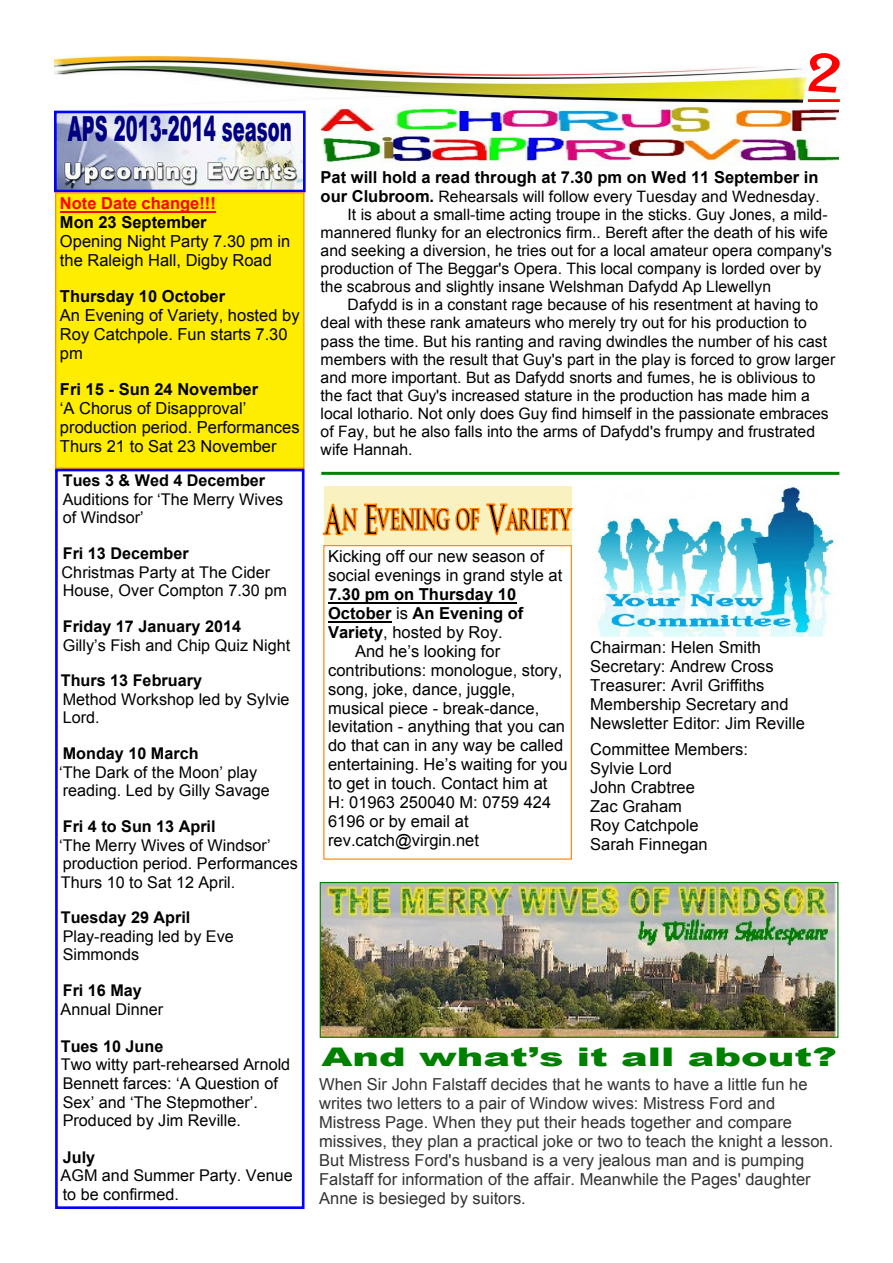
<style>
.page{position:relative;width:893px;height:1263px;background:#fff}
.page>*{position:absolute;margin:0;border:0;box-sizing:border-box;transform-origin:0 0}
.t1{font:900 34.5px "Arial";color:#000080;scale:.52 1}
.t2{font:900 25.65px "Arial";color:#008000;scale:1.56 1}
.t3{font:16.5px/18.9px "Arial";color:#000}
.t4{font:16.5px/18.9px "Arial";color:#333}
.t5{font:700 16.5px/18.9px "Arial";color:#000}
.t6{font:700 16.5px "Arial";color:#f00}
.t7{font:16.2px/18.6px "Arial";color:#000}
.t8{font:700 16.2px "Arial";color:#000}
.t9{font:15.75px "Arial";color:#000}
.s1{font-weight:700;font-size:16.5px}
.s2{font-weight:400}
</style>
<div class="page">
<img style="left:58px;top:115px;width:244px;height:73px">
<div style="left:54px;top:111px;width:252px;height:81px;border:3px solid #00f"></div>
<img style="left:322px;top:107px;width:517px;height:59px">
<img style="left:54px;top:55px;width:754px;height:48px">
<svg style="left:808px;top:53px;width:32px;height:40px"></svg>
<div style="left:808px;top:99px;width:32px;height:3px;background:#f00;border:2px solid #f00"></div>
<img style="left:322px;top:884px;width:514px;height:152px">
<div style="left:320px;top:882px;width:518px;height:156px;border:1px solid #008000"></div>
<hr style="left:321px;top:472px;width:518px;height:3px;background:#008000">
<div style="left:56px;top:193px;width:248px;height:275px;background:#ffed00"></div>
<div style="left:55px;top:192px;width:249px;height:277px;border:1px solid #ff8000"></div>
<hr style="left:60px;top:211px;width:156px;height:2px;background:#f00">
<div style="left:55px;top:469px;width:249px;height:740px;border:3px solid #00f"></div>
<svg style="left:322px;top:471px;width:251px;height:152px"></svg>
<div style="left:323px;top:545px;width:249px;height:315px;border:1px solid #ff8000"></div>
<hr style="left:328px;top:602px;width:188px;height:1px;background:#000">
<hr style="left:328px;top:621px;width:63px;height:1px;background:#000">
<img style="left:597px;top:485px;width:238px;height:152px">
<h1 class="t1" style="left:68px;top:116px;width:432px">APS 2013-2014 season</h1>
<p class="t6" style="left:60px;top:197px;width:157px">Note Date change!!!</p>
<p class="t5" style="left:60px;top:215px;width:148px">Mon 23 September</p>
<p class="t3" style="left:60px;top:234px;width:232px">Opening Night Party 7.30 pm in the Raleigh Hall, Digby Road</p>
<p class="t5" style="left:60px;top:289px;width:167px">Thursday 10 October</p>
<p class="t3" style="left:60px;top:307px;width:241px">An Evening of Variety, hosted by<br>Roy Catchpole. Fun starts 7.30 pm</p>
<p class="t5" style="left:60px;top:381px;width:200px">Fri 15 - Sun 24 November</p>
<p class="t3" style="left:60px;top:400px;width:241px">‘A Chorus of Disapproval’ production period. Performances<br>Thurs 21 to Sat 23 November</p>
<p class="t8" style="left:63px;top:474px;width:204px">Tues 3 &amp; Wed 4 December</p>
<p class="t7" style="left:63px;top:491px;width:222px">Auditions for ‘The Merry Wives of Windsor’</p>
<p class="t8" style="left:63px;top:547px;width:127px">Fri 13 December</p>
<p class="t7" style="left:62px;top:564px;width:227px">Christmas Party at The Cider<br>House, Over Compton 7.30 pm</p>
<p class="t8" style="left:63px;top:620px;width:180px">Friday 17 January 2014</p>
<p class="t7" style="left:63px;top:637px;width:229px">Gilly’s Fish and Chip Quiz Night</p>
<p class="t8" style="left:61px;top:674px;width:143px">Thurs 13 February</p>
<p class="t7" style="left:63px;top:691px;width:228px">Method Workshop led by Sylvie<br>Lord.</p>
<p class="t8" style="left:63px;top:747px;width:137px">Monday 10 March</p>
<p class="t7" style="left:59px;top:764px;width:212px">‘The Dark of the Moon’ play reading. Led by Gilly Savage</p>
<p class="t8" style="left:63px;top:820px;width:154px">Fri 4 to Sun 13 April</p>
<p class="t7" style="left:59px;top:837px;width:240px">‘The Merry Wives of Windsor’ production period. Performances<br>Thurs 10 to Sat 12 April.</p>
<p class="t8" style="left:61px;top:911px;width:131px">Tuesday 29 April</p>
<p class="t7" style="left:63px;top:928px;width:173px">Play-reading led by Eve<br>Simmonds</p>
<p class="t8" style="left:63px;top:984px;width:81px">Fri 16 May</p>
<p class="t7" style="left:61px;top:1001px;width:104px">Annual Dinner</p>
<p class="t8" style="left:61px;top:1040px;width:104px">Tues 10 June</p>
<p class="t7" style="left:61px;top:1057px;width:231px">Two witty part-rehearsed Arnold<br>Bennett farces: ‘A Question of<br>Sex’ and ‘The Stepmother’.<br>Produced by Jim Reville.</p>
<p class="t8" style="left:63px;top:1151px;width:34px">July</p>
<p class="t7" style="left:61px;top:1168px;width:234px">AGM and Summer Party. Venue to be confirmed.</p>
<p class="t5" style="left:321px;top:169px;width:499px">Pat will hold a read through at 7.30 pm on Wed 11 September in</p>
<p class="t9" style="left:321px;top:190px;width:501px"><span class="s1">our Clubroom.</span> Rehearsals will follow every Tuesday and Wednesday.</p>
<p class="t9" style="left:348px;top:209px;width:481px">It is about a small-time acting troupe in the sticks. Guy Jones, a mild-</p>
<p class="t9" style="left:321px;top:227px;width:509px">mannered flunky for an electronics firm.. Bereft after the death of his wife</p>
<p class="t9" style="left:321px;top:245px;width:513px">and seeking a diversion, he tries out for a local amateur opera company's</p>
<p class="t9" style="left:321px;top:263px;width:502px">production of The Beggar's Opera. This local company is lorded over by</p>
<p class="t9" style="left:321px;top:281px;width:452px">the scabrous and slightly insane Welshman Dafydd Ap Llewellyn</p>
<p class="t9" style="left:348px;top:299px;width:472px">Dafydd is in a constant rage because of his resentment at having to</p>
<p class="t9" style="left:321px;top:317px;width:488px">deal with these rank amateurs who merely try out for his production to</p>
<p class="t9" style="left:321px;top:335px;width:508px">pass the time. But his ranting and raving dwindles the number of his cast</p>
<p class="t9" style="left:321px;top:353px;width:516px">members with the result that Guy's part in the play is forced to grow larger</p>
<p class="t9" style="left:321px;top:371px;width:497px">and more important. But as Dafydd snorts and fumes, he is oblivious to</p>
<p class="t9" style="left:321px;top:389px;width:491px">the fact that Guy's increased stature in the production has made him a</p>
<p class="t9" style="left:321px;top:407px;width:510px">local lothario. Not only does Guy find himself in the passionate embraces</p>
<p class="t9" style="left:321px;top:425px;width:496px">of Fay, but he also falls into the arms of Dafydd's frumpy and frustrated</p>
<p class="t9" style="left:321px;top:443px;width:94px">wife Hannah.</p>
<p class="t3" style="left:328px;top:548px;width:236px">Kicking off our new season of social evenings in grand style at</p>
<p class="t5" style="left:328px;top:586px;width:197px">7.30 pm on Thursday 10<br>October <span class="s2">is</span> An Evening of<br>Variety<span class="s2">, hosted by Roy.</span></p>
<p class="t3" style="left:328px;top:643px;width:241px;text-indent:27px">And he’s looking for contributions: monologue, story, song, joke, dance, juggle, musical piece - break-dance, levitation - anything that you can do that can in any way be called entertaining. He’s waiting for you to get in touch. Contact him at<br>H: 01963 250040 M: 0759 424<br>6196 or by email at rev.catch@virgin.net</p>
<p class="t3" style="left:590px;top:640px;width:216px">Chairman: Helen Smith<br>Secretary: Andrew Cross<br>Treasurer: Avril Griffiths<br>Membership Secretary and<br>Newsletter Editor: Jim Reville</p>
<p class="t3" style="left:590px;top:741px;width:159px">Committee Members:<br>Sylvie Lord<br>John Crabtree<br>Zac Graham<br>Roy Catchpole<br>Sarah Finnegan</p>
<h2 class="t2" style="left:321px;top:1048px;width:332px">And what’s it all about?</h2>
<p class="t4" style="left:319px;top:1077px;width:516px">When Sir John Falstaff decides that he wants to have a little fun he writes two letters to a pair of Window wives: Mistress Ford and Mistress Page. When they put their heads together and compare missives, they plan a practical joke or two to teach the knight a lesson.<br>But Mistress Ford's husband is a very jealous man and is pumping Falstaff for information of the affair. Meanwhile the Pages' daughter Anne is besieged by suitors.</p>
</div>
